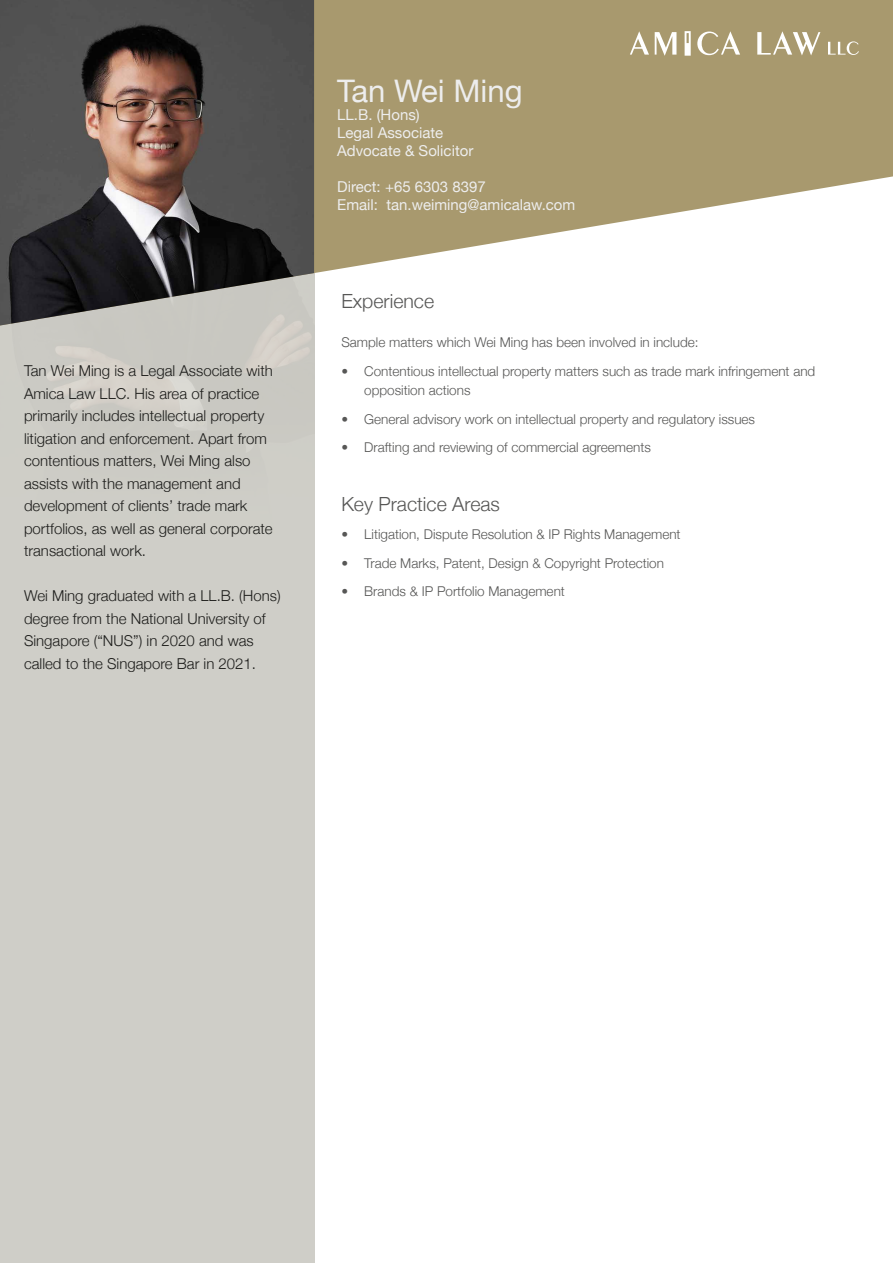
<style>
.page{position:relative;width:893px;height:1263px;background:#fff}
.page>*{position:absolute;margin:0;border:0;box-sizing:border-box;transform-origin:0 0}
.t1{font:31.05px "Helvetica Neue";color:#ededed}
.t2{font:300 19.5px "Helvetica Neue";color:#575756}
.t3{font:300 15px/22.5px "Helvetica Neue";color:#1d1d1b}
.t4{font:15px/18px "Helvetica Neue";color:#ededed}
.t5{font:300 13.5px/19.5px "Helvetica Neue";color:#575756}
</style>
<div class="page">
<svg style="left:314px;top:0;width:579px;height:325px;fill:#a8996e"></svg>
<img style="left:0;top:0;width:314px;height:325px">
<svg style="left:630px;top:31px;width:190px;height:25px"></svg>
<svg style="left:828px;top:41px;width:31px;height:14px"></svg>
<p class="t3" style="left:24px;top:359px;width:250px">Tan Wei Ming is a Legal Associate with Amica Law LLC. His area of practice primarily includes intellectual property litigation and enforcement. Apart from contentious matters, Wei Ming also assists with the management and development of clients’ trade mark portfolios, as well as general corporate transactional work.</p>
<p class="t3" style="left:24px;top:584px;width:258px">Wei Ming graduated with a LL.B. (Hons) degree from the National University of Singapore (“NUS”) in 2020 and was called to the Singapore Bar in 2021.</p>
<h1 class="t1" style="left:337px;top:69px;width:187px">Tan Wei Ming</h1>
<p class="t4" style="left:337px;top:107px;width:138px">LL.B. (Hons)<br>Legal Associate<br>Advocate &amp; Solicitor</p>
<p class="t4" style="left:337px;top:179px;width:240px">Direct: +65 6303 8397<br>Email: tan.weiming@amicalaw.com</p>
<h2 class="t2" style="left:341px;top:285px;width:94px">Experience</h2>
<p class="t5" style="left:341px;top:332px;width:359px">Sample matters which Wei Ming has been involved in include:</p>
<p class="t5" style="left:364px;top:360px;width:453px;text-indent:-23px">• Contentious intellectual property matters such as trade mark infringement and opposition actions</p>
<p class="t5" style="left:341px;top:408px;width:415px">• General advisory work on intellectual property and regulatory issues</p>
<p class="t5" style="left:341px;top:436px;width:311px">• Drafting and reviewing of commercial agreements</p>
<h2 class="t2" style="left:341px;top:488px;width:160px">Key Practice Areas</h2>
<p class="t5" style="left:341px;top:524px;width:341px">• Litigation, Dispute Resolution &amp; IP Rights Management</p>
<p class="t5" style="left:341px;top:552px;width:324px">• Trade Marks, Patent, Design &amp; Copyright Protection</p>
<p class="t5" style="left:341px;top:581px;width:225px">• Brands &amp; IP Portfolio Management</p>
</div>
